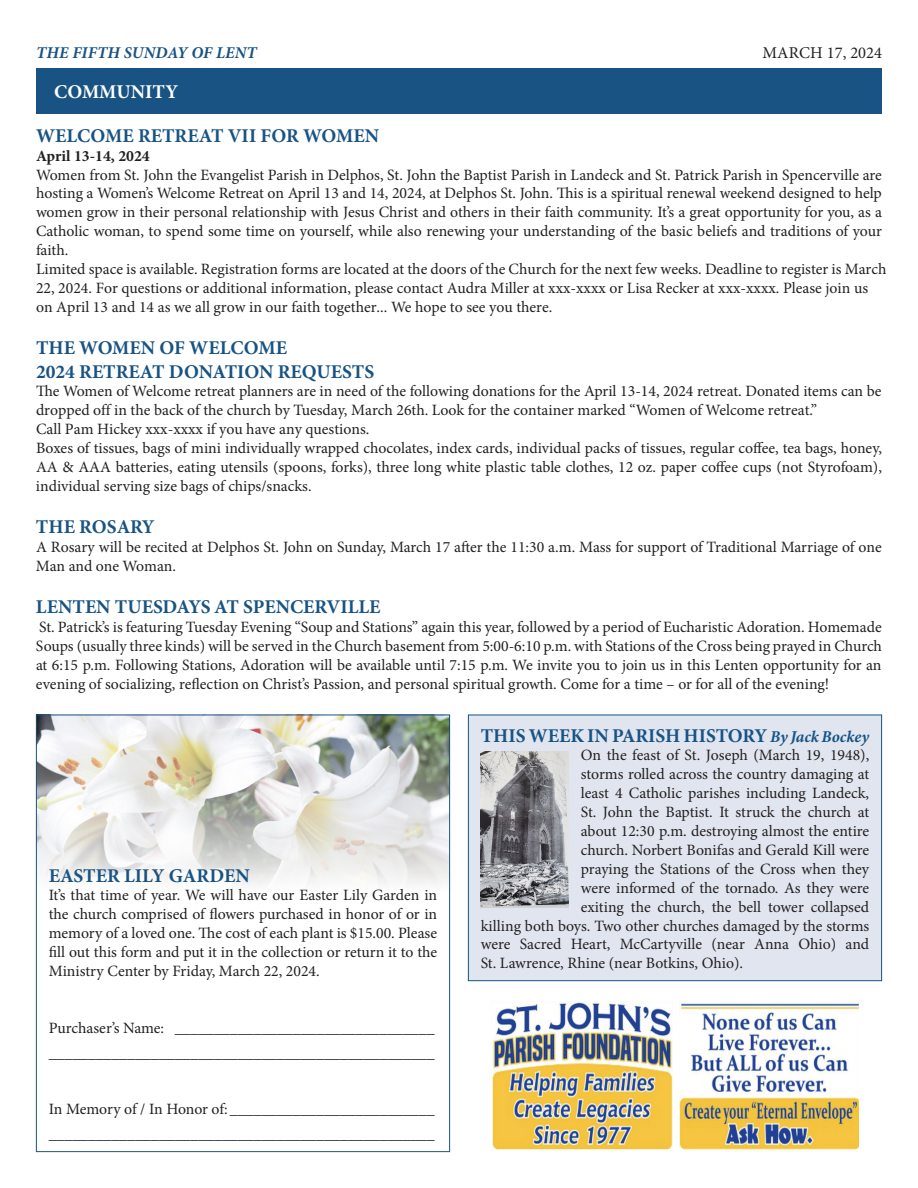
<style>
.page{position:relative;width:918px;height:1188px;background:#fff}
.page>*{position:absolute;margin:0;border:0;box-sizing:border-box;transform-origin:0 0}
.t1{font:700 19.5px/23.4px "Minion Pro";color:#185383}
.t2{font:700 19.5px "Minion Pro";color:#fff}
.t3{font:italic 700 16.5px "Minion Pro";letter-spacing:.01em;color:#185383}
.t4{font:16.5px "Minion Pro";letter-spacing:.005em;color:#231f20}
.t5{font:15.75px/18.9px "Minion Pro";color:#231f20}
.s1{font-weight:700}
.s2{font-style:italic;font-size:16.5px}
</style>
<div class="page">
<img style="left:38px;top:717px;width:410px;height:167px">
<div style="left:468px;top:715px;width:414px;height:266px;background:#e0e5ef"></div>
<img style="left:481px;top:751px;width:88px;height:157px">
<div style="left:468px;top:715px;width:414px;height:266px;border:1px solid #185383"></div>
<img style="left:492px;top:1001px;width:180px;height:149px">
<img style="left:679px;top:1001px;width:179px;height:149px">
<div style="left:36px;top:68px;width:846px;height:46px;background:#185383"></div>
<p class="t3" style="left:36px;top:41px;width:222px">THE FIFTH SUNDAY OF LENT</p>
<p class="t4" style="left:762px;top:42px;width:121px">MARCH 17, 2024</p>
<p class="t2" style="left:54px;top:78px;width:126px">COMMUNITY</p>
<p class="t1" style="left:36px;top:124px;width:345px">WELCOME RETREAT VII FOR WOMEN</p>
<p class="t5" style="left:36px;top:146px;width:852px"><span class="s1">April 13-14, 2024<br></span>Women from St. John the Evangelist Parish in Delphos, St. John the Baptist Parish in Landeck and St. Patrick Parish in Spencerville are hosting a Women’s Welcome Retreat on April 13 and 14, 2024, at Delphos St. John. This is a spiritual renewal weekend designed to help women grow in their personal relationship with Jesus Christ and others in their faith community. It’s a great opportunity for you, as a Catholic woman, to spend some time on yourself, while also renewing your understanding of the basic beliefs and traditions of your faith.<br>Limited space is available. Registration forms are located at the doors of the Church for the next few weeks. Deadline to register is March 22, 2024. For questions or additional information, please contact Audra Miller at xxx-xxxx or Lisa Recker at xxx-xxxx. Please join us on April 13 and 14 as we all grow in our faith together... We hope to see you there.</p>
<p class="t1" style="left:36px;top:336px;width:340px">THE WOMEN OF WELCOME<br>2024 RETREAT DONATION REQUESTS</p>
<p class="t5" style="left:36px;top:382px;width:848px">The Women of Welcome retreat planners are in need of the following donations for the April 13-14, 2024 retreat. Donated items can be dropped off in the back of the church by Tuesday, March 26th. Look for the container marked “Women of Welcome retreat.”<br>Call Pam Hickey xxx-xxxx if you have any questions.<br>Boxes of tissues, bags of mini individually wrapped chocolates, index cards, individual packs of tissues, regular coffee, tea bags, honey, AA &amp; AAA batteries, eating utensils (spoons, forks), three long white plastic table clothes, 12 oz. paper coffee cups (not Styrofoam), individual serving size bags of chips/snacks.</p>
<p class="t1" style="left:36px;top:515px;width:120px">THE ROSARY</p>
<p class="t5" style="left:36px;top:538px;width:847px">A Rosary will be recited at Delphos St. John on Sunday, March 17 after the 11:30 a.m. Mass for support of Traditional Marriage of one<br>Man and one Woman.</p>
<p class="t1" style="left:36px;top:595px;width:346px">LENTEN TUESDAYS AT SPENCERVILLE</p>
<p class="t5" style="left:36px;top:618px;width:848px;text-align:justify">St. Patrick’s is featuring Tuesday Evening “Soup and Stations” again this year, followed by a period of Eucharistic Adoration. Homemade Soups (usually three kinds) will be served in the Church basement from 5:00-6:10 p.m. with Stations of the Cross being prayed in Church at 6:15 p.m. Following Stations, Adoration will be available until 7:15 p.m. We invite you to join us in this Lenten opportunity for an evening of socializing, reflection on Christ’s Passion, and personal spiritual growth. Come for a time – or for all of the evening!</p>
<p class="t1" style="left:49px;top:863px;width:203px">EASTER LILY GARDEN</p>
<p class="t5" style="left:49px;top:886px;width:390px;text-align:justify">It’s that time of year. We will have our Easter Lily Garden in the church comprised of flowers purchased in honor of or in memory of a loved one. The cost of each plant is $15.00. Please fill out this form and put it in the collection or return it to the Ministry Center by Friday, March 22, 2024.</p>
<p class="t5" style="left:49px;top:1018px;width:387px">Purchaser’s Name: _________________________________</p>
<p class="t5" style="left:49px;top:1043px;width:387px">_________________________________________________</p>
<p class="t5" style="left:49px;top:1100px;width:387px">In Memory of / In Honor of: __________________________</p>
<p class="t5" style="left:49px;top:1125px;width:387px">_________________________________________________</p>
<p class="t1" style="left:481px;top:723px;width:390px">THIS WEEK IN PARISH HISTORY <span class="s2">By Jack Bockey</span></p>
<p class="t5" style="left:581px;top:746px;width:290px">On the feast of St. Joseph (March 19, 1948),</p>
<p class="t5" style="left:581px;top:765px;width:290px">storms rolled across the country damaging at</p>
<p class="t5" style="left:581px;top:784px;width:290px">least 4 Catholic parishes including Landeck,</p>
<p class="t5" style="left:581px;top:803px;width:290px">St. John the Baptist. It struck the church at</p>
<p class="t5" style="left:581px;top:822px;width:290px">about 12:30 p.m. destroying almost the entire</p>
<p class="t5" style="left:581px;top:841px;width:290px">church. Norbert Bonifas and Gerald Kill were</p>
<p class="t5" style="left:581px;top:859px;width:290px">praying the Stations of the Cross when they</p>
<p class="t5" style="left:581px;top:878px;width:290px">were informed of the tornado. As they were</p>
<p class="t5" style="left:581px;top:897px;width:290px">exiting the church, the bell tower collapsed</p>
<p class="t5" style="left:481px;top:916px;width:390px">killing both boys. Two other churches damaged by the storms</p>
<p class="t5" style="left:481px;top:935px;width:390px">were Sacred Heart, McCartyville (near Anna Ohio) and</p>
<p class="t5" style="left:481px;top:954px;width:264px">St. Lawrence, Rhine (near Botkins, Ohio).</p>
</div>
